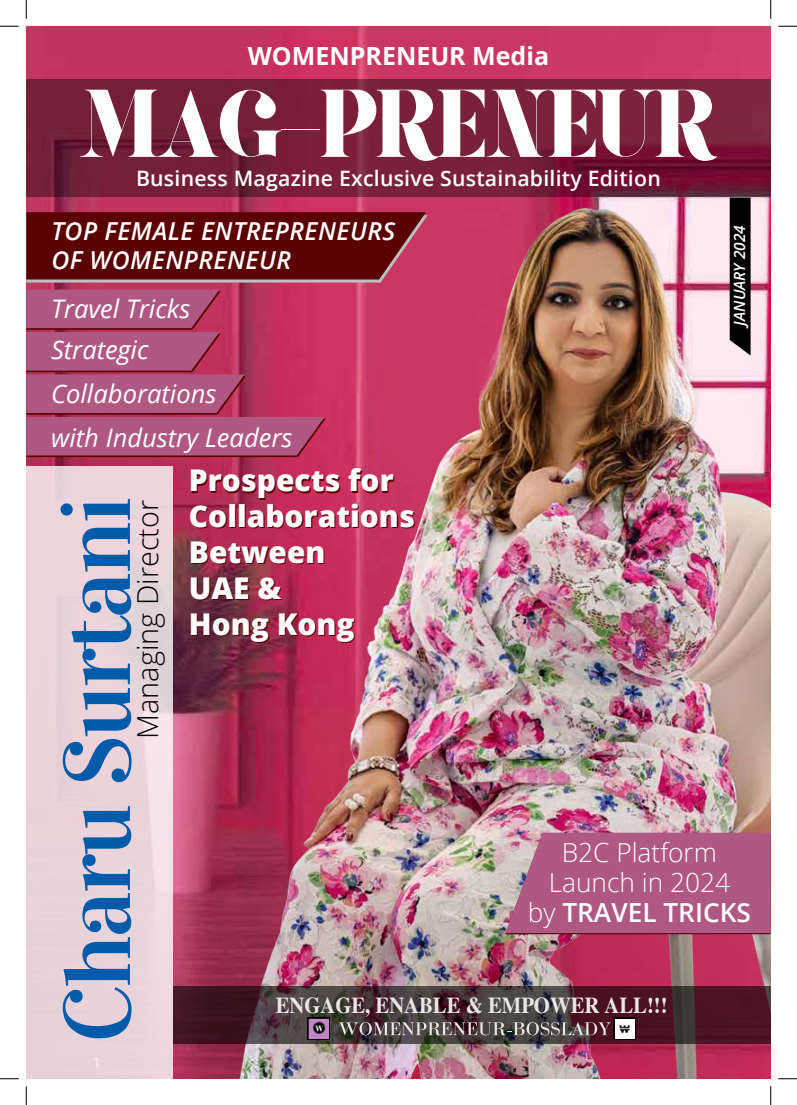
<style>
.page{position:relative;width:797px;height:1105px;background:#fff}
.page>*{position:absolute;margin:0;border:0;box-sizing:border-box;transform-origin:0 0}
.t1{font:94px "Vidaloka";letter-spacing:-.025em;color:#005baa}
.t2{font:800 29.88px/35.9px "Open Sans";color:#fff}
.t3{font:300 28.88px "Open Sans";color:#000}
.t4{font:300 26.25px/30px "Open Sans";color:#fff;text-align:center}
.t5{font:italic 25.62px/40.8px "Open Sans";color:#fff}
.t6{font:700 25px "Open Sans";color:#fff}
.t7{font:italic 600 24.75px/28.8px "Open Sans";letter-spacing:.02em;color:#fff}
.t8{font:700 22.88px "Times";color:#ebe7e6;scale:.9 1}
.t9{font:600 21.25px "Open Sans";letter-spacing:.01em;color:#fff}
.t10{font:italic 600 15.5px "Open Sans";letter-spacing:-.005em;color:#fff}
.t11{font:300 13.75px "Aileron";color:#fff}
.t12{font:10.5px "Fredoka One";color:#000}
.s1{font-weight:600}
</style>
<div class="page">
<img style="left:26px;top:26px;width:744px;height:264px">
<svg style="left:26px;top:457px;width:207px;height:622px;background:#9c3655"></svg>
<img style="left:233px;top:197px;width:537px;height:882px">
<svg style="left:26px;top:466px;width:147px;height:613px;background:#ebd4da"></svg>
<svg style="left:505px;top:833px;width:265px;height:101px;background:#b05d85"></svg>
<svg style="left:26px;top:212px;width:401px;height:71px;background:#650c0f"></svg>
<svg style="left:26px;top:290px;width:300px;height:167px;background:#af4771"></svg>
<svg style="left:26px;top:79px;width:744px;height:118px;background:#741d39"></svg>
<svg style="left:80px;top:90px;width:201px;height:67px"></svg>
<hr style="left:281px;top:129px;width:39px;height:1px;background:#fff">
<svg style="left:321px;top:90px;width:396px;height:71px"></svg>
<svg style="left:729px;top:198px;width:21px;height:157px;background:#141212"></svg>
<svg style="left:173px;top:986px;width:597px;height:57px;background:#45272f"></svg>
<svg style="left:339px;top:1022px;width:271px;height:13px;background:#706667"></svg>
<div style="left:308px;top:1018px;width:22px;height:22px;background:#c486c9"></div>
<img style="left:312px;top:1021px;width:14px;height:14px">
<div style="left:613px;top:1018px;width:22px;height:22px;background:linear-gradient(to right,#fff,#fff)"></div>
<div style="left:615px;top:1019px;width:19px;height:19px;background:#fff"></div>
<svg style="left:619px;top:1027px;width:11px;height:3px"></svg>
<svg style="left:0;top:25px;width:19px;height:2px"></svg>
<svg style="left:778px;top:25px;width:19px;height:2px"></svg>
<svg style="left:0;top:1078px;width:19px;height:1px"></svg>
<svg style="left:778px;top:1078px;width:19px;height:1px"></svg>
<svg style="left:25px;top:0;width:2px;height:19px"></svg>
<svg style="left:25px;top:1086px;width:2px;height:19px"></svg>
<svg style="left:770px;top:0;width:1px;height:19px"></svg>
<svg style="left:770px;top:1086px;width:1px;height:19px"></svg>
<p class="t6" style="left:248px;top:38px;width:303px">WOMENPRENEUR Media</p>
<p class="t9" style="left:136px;top:164px;width:526px">Business Magazine Exclusive Sustainability Edition</p>
<p class="t7" style="left:51px;top:217px;width:345px">TOP FEMALE ENTREPRENEURS<br>OF WOMENPRENEUR</p>
<p class="t10" style="left:729px;top:326px;width:102px;rotate:-90deg">JANUARY 2024</p>
<p class="t5" style="left:51px;top:288px;width:141px">Travel Tricks<br>Strategic</p>
<p class="t5" style="left:51px;top:371px;width:243px;line-height:43.9px">Collaborations<br>with Industry Leaders</p>
<p class="t2" style="left:189px;top:461px;width:228px">Prospects for<br>Collaborations<br>Between<br>UAE &amp;<br>Hong Kong</p>
<h1 class="t1" style="left:41px;top:1043px;width:548px;rotate:-90deg">Charu Surtani</h1>
<p class="t3" style="left:128px;top:739px;width:240px;rotate:-90deg">Managing Director</p>
<p class="t4" style="left:528px;top:837px;width:224px">B2C Platform<br>Launch in 2024<br>by <span class="s1">TRAVEL TRICKS</span></p>
<p class="t8" style="left:276px;top:992px;width:437px">ENGAGE, ENABLE &amp; EMPOWER ALL!!!</p>
<p class="t12" style="left:619px;top:1022px;width:12px">W</p>
<p class="t11" style="left:92px;top:1055px;width:9px">1</p>
</div>
